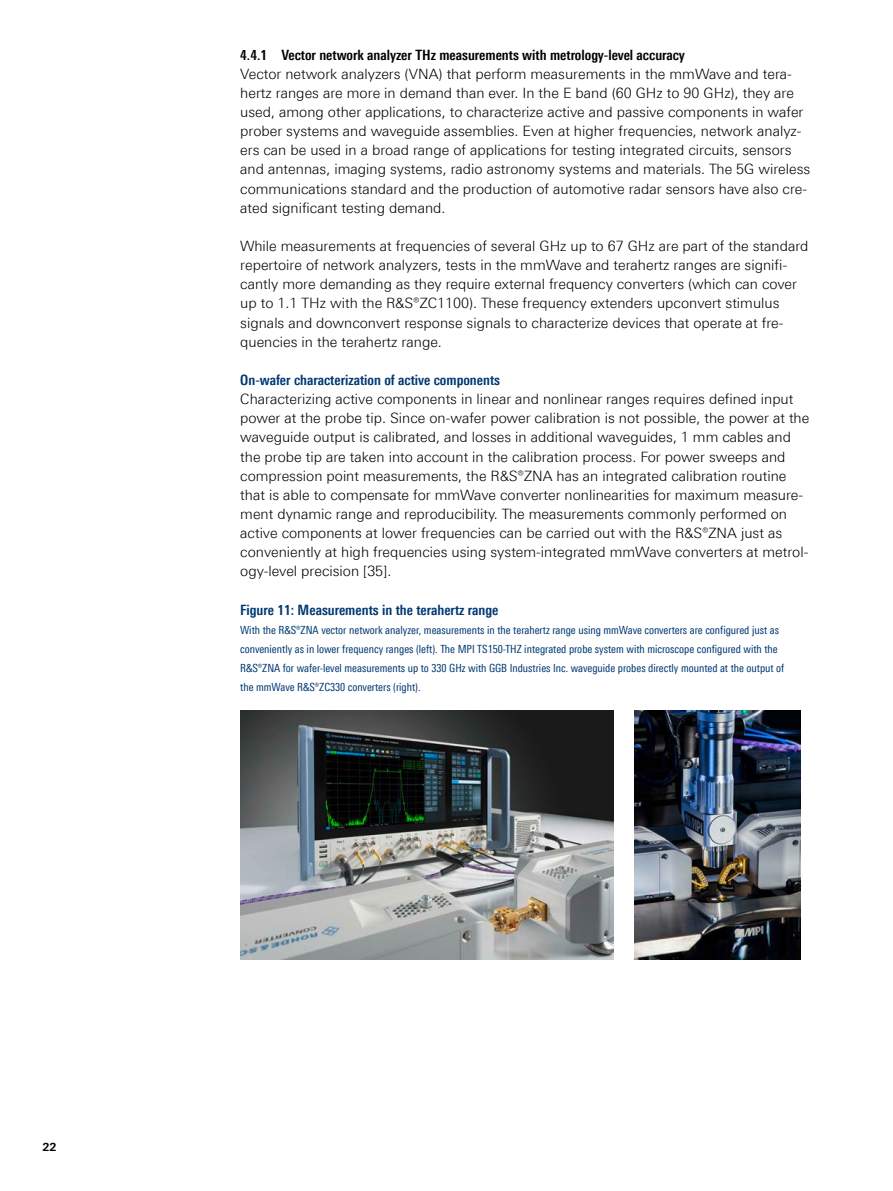
<style>
.page{position:relative;width:893px;height:1191px;background:#fff}
.page>*{position:absolute;margin:0;border:0;box-sizing:border-box;transform-origin:0 0}
.Haupttext_ohne_Absta{font:300 14.25px/19.2px "Linotype Univers 330";color:#000}
.Haupttext{font:300 14.25px/19.2px "Linotype Univers 330";color:#000}
.Haupttext-2{font:700 14.25px "Linotype Univers 620 Cn";color:#003872}
.t1{font:700 14.25px "Linotype Univers 620 Cn";color:#000}
.Bildunterschrift{font:11.25px/19.2px "Linotype Univers 420 Cn";color:#003872}
.t2{font:700 11.25px "Linotype Univers 630";color:#000}
</style>
<div class="page">
<img style="left:635px;top:710px;width:166px;height:249px">
<img style="left:240px;top:710px;width:373px;height:249px">
<p class="t2" style="left:43px;top:1139px;width:16px">22</p>
<p class="t1" style="left:240px;top:46px;width:446px">4.4.1 Vector network analyzer THz measurements with metrology-level accuracy</p>
<p class="Haupttext_ohne_Absta" style="left:240px;top:64px;width:572px">Vector network analyzers (VNA) that perform measurements in the mmWave and tera&shy;hertz ranges are more in demand than ever. In the E band (60 GHz to 90 GHz), they are used, among other applications, to characterize active and passive components in wafer prober systems and waveguide assemblies. Even at higher frequencies, network analyz&shy;ers can be used in a broad range of applications for testing integrated circuits, sensors and antennas, imaging systems, radio astronomy systems and materials. The 5G wireless communications standard and the production of automotive radar sensors have also cre&shy;ated significant testing demand.</p>
<p class="Haupttext" style="left:240px;top:236px;width:570px">While measurements at frequencies of several GHz up to 67 GHz are part of the standard repertoire of network analyzers, tests in the mmWave and terahertz ranges are signifi&shy;cantly more demanding as they require external frequency converters (which can cover up to 1.1 THz with the R&amp;S®ZC1100). These frequency extenders upconvert stimulus signals and downconvert response signals to characterize devices that operate at fre&shy;quencies in the terahertz range.</p>
<p class="Haupttext-2" style="left:240px;top:371px;width:261px">On-wafer characterization of active components</p>
<p class="Haupttext_ohne_Absta" style="left:240px;top:389px;width:571px">Characterizing active components in linear and nonlinear ranges requires defined input power at the probe tip. Since on-wafer power calibration is not possible, the power at the waveguide output is calibrated, and losses in additional waveguides, 1 mm cables and the probe tip are taken into account in the calibration process. For power sweeps and compression point measurements, the R&amp;S®ZNA has an integrated calibration routine that is able to compensate for mmWave converter nonlinearities for maximum measure&shy;ment dynamic range and reproducibility. The measurements commonly performed on active components at lower frequencies can be carried out with the R&amp;S®ZNA just as conveniently at high frequencies using system-integrated mmWave converters at metrol&shy;ogy-level precision [35].</p>
<p class="Haupttext-2" style="left:240px;top:601px;width:260px">Figure 11: Measurements in the terahertz range</p>
<p class="Bildunterschrift" style="left:240px;top:620px;width:546px">With the R&amp;S®ZNA vector network analyzer, measurements in the terahertz range using mmWave converters are configured just as conveniently as in lower frequency ranges (left). The MPI TS150-THZ integrated probe system with microscope configured with the R&amp;S®ZNA for wafer-level measurements up to 330 GHz with GGB Industries Inc. waveguide probes directly mounted at the output of the mmWave R&amp;S®ZC330 converters (right).</p>
</div>
